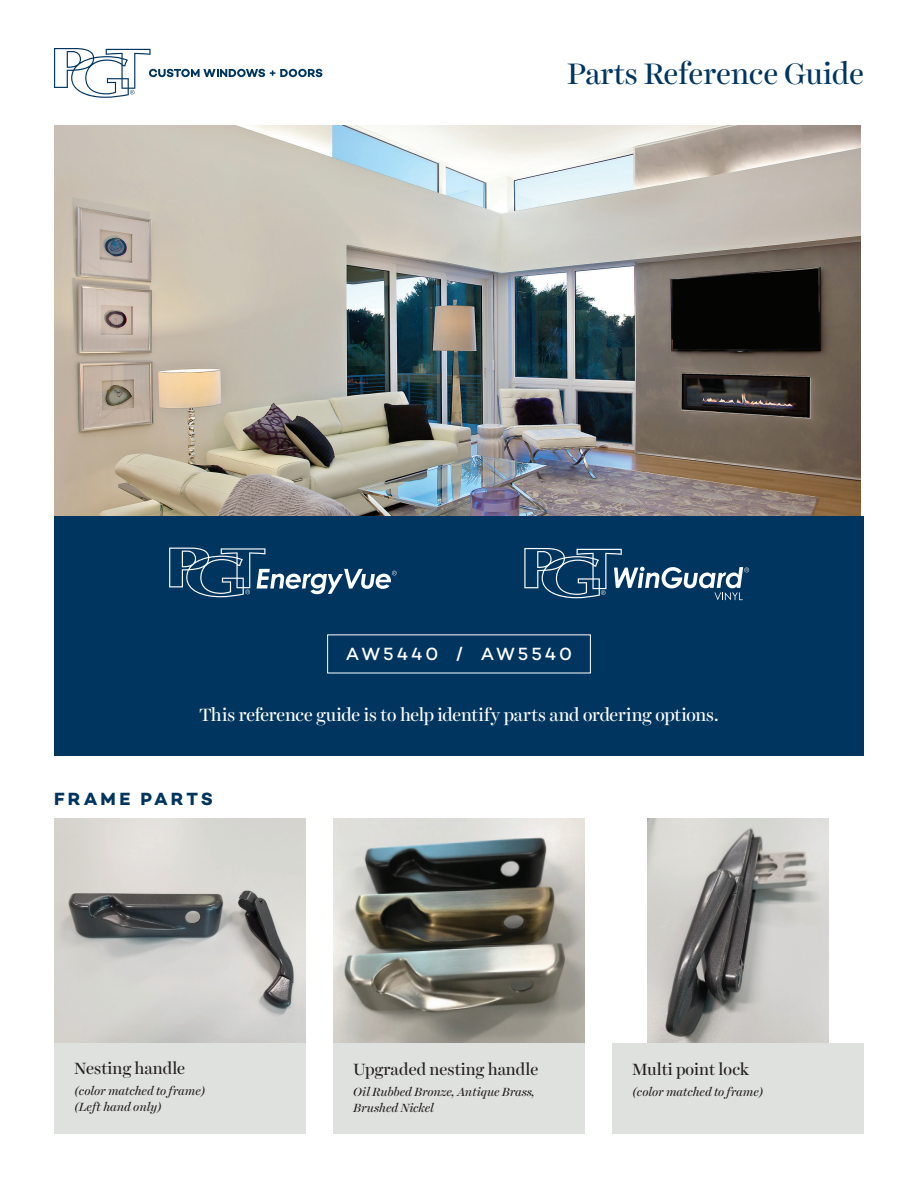
<style>
.page{position:relative;width:918px;height:1188px;background:#fff}
.page>*{position:absolute;margin:0;border:0;box-sizing:border-box;transform-origin:0 0}
.t1{font:30px "Harriet Display";color:#003560}
.t2{font:18px "Harriet Display";letter-spacing:-.01em;color:#fff}
.t3{font:500 18px "Campton";letter-spacing:.16em;color:#fff}
.t4{font:700 18px "Campton";letter-spacing:.17em;color:#003560}
.t5{font:16.5px "Harriet Display";color:#231f20}
.t6{font:italic 12px/16.5px "Harriet Display";color:#231f20}
</style>
<div class="page">
<img style="left:333px;top:819px;width:252px;height:224px">
<img style="left:648px;top:819px;width:180px;height:224px">
<img style="left:54px;top:125px;width:807px;height:391px">
<div style="left:54px;top:516px;width:810px;height:240px;background:#003560"></div>
<img style="left:54px;top:819px;width:252px;height:224px">
<div style="left:54px;top:1043px;width:252px;height:91px;background:#dfe1df"></div>
<div style="left:612px;top:1043px;width:252px;height:91px;background:#dfe1df"></div>
<div style="left:333px;top:1043px;width:252px;height:91px;background:#dfe1df"></div>
<svg style="left:54px;top:48px;width:268px;height:50px"></svg>
<svg style="left:524px;top:548px;width:225px;height:52px"></svg>
<svg style="left:169px;top:548px;width:228px;height:49px"></svg>
<h1 class="t1" style="left:567px;top:52px;width:298px">Parts Reference Guide</h1>
<h2 class="t3" style="left:346px;top:643px;width:228px">AW5440 / AW5540</h2>
<h2 class="t2" style="left:199px;top:702px;width:521px">This reference guide is to help identify parts and ordering options.</h2>
<h2 class="t4" style="left:54px;top:788px;width:160px">FRAME PARTS</h2>
<h3 class="t5" style="left:74px;top:1056px;width:113px">Nesting handle</h3>
<p class="t6" style="left:74px;top:1082px;width:133px">(color matched to frame) (Left hand only)</p>
<h3 class="t5" style="left:353px;top:1057px;width:187px">Upgraded nesting handle</h3>
<p class="t6" style="left:353px;top:1083px;width:183px">Oil Rubbed Bronze, Antique Brass,<br>Brushed Nickel</p>
<h3 class="t5" style="left:632px;top:1057px;width:119px">Multi point lock</h3>
<p class="t6" style="left:632px;top:1083px;width:133px">(color matched to frame)</p>
</div>
